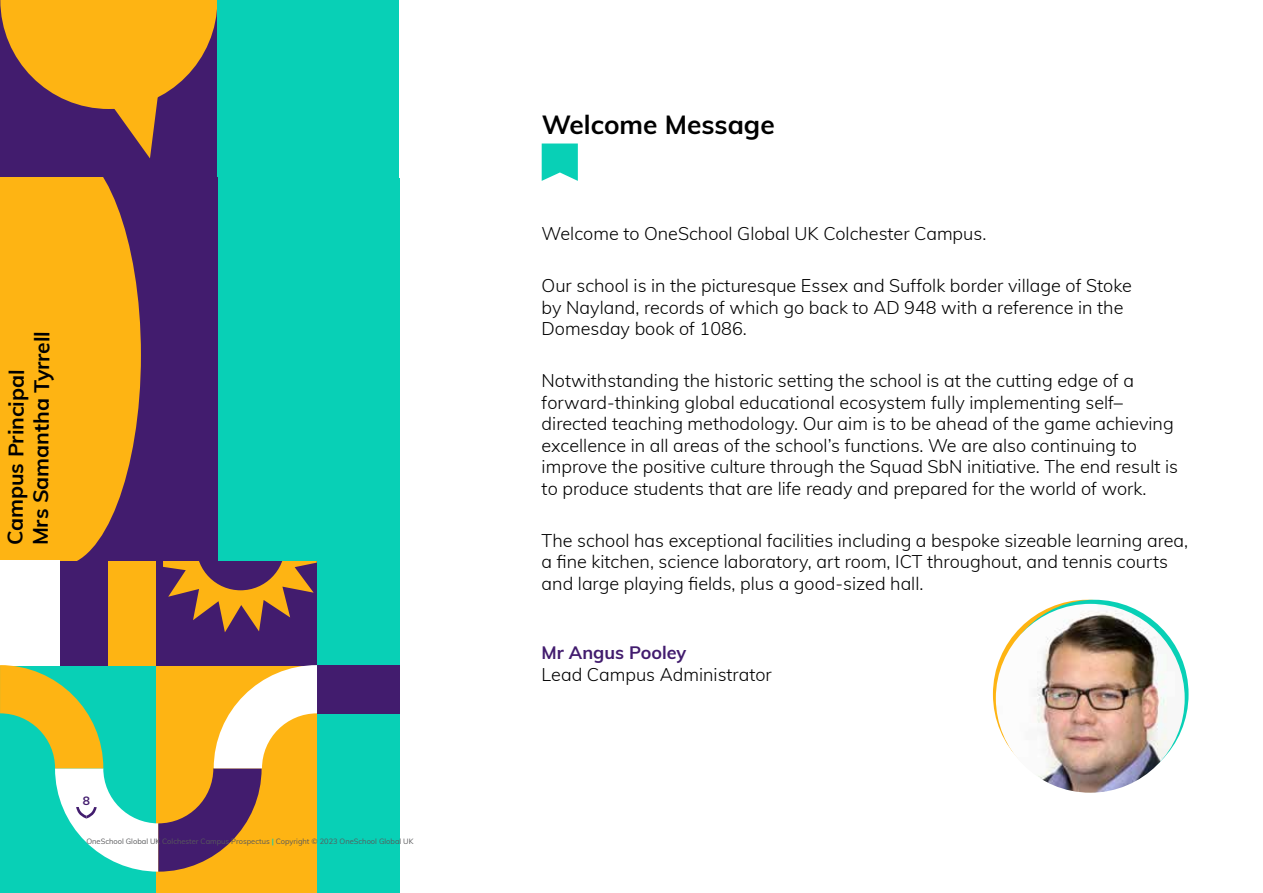
<style>
.page{position:relative;width:1263px;height:893px;background:#fff}
.page>*{position:absolute;margin:0;border:0;box-sizing:border-box;transform-origin:0 0}
.t1{font:700 26.25px "Muli";color:#000}
.t2{font:700 21px/25px "Muli";color:#000}
.t3{font:300 18px/21.6px "Muli";color:#000}
.t4{font:700 18px "Muli";color:#421c6e}
.t5{font:700 12px "Muli";color:#421c6e}
.t6{font:7.5px "Muli";color:#58595b}
.s1{font-weight:700;color:#08d0b6}
</style>
<div class="page">
<div style="left:0;top:0;width:246px;height:178px;background:#421c6e"></div>
<svg style="left:0;top:0;width:217px;height:158px"></svg>
<div style="left:217px;top:0;width:182px;height:178px;background:#08d0b6"></div>
<div style="left:0;top:178px;width:61px;height:383px;background:#feb413"></div>
<div style="left:155px;top:666px;width:162px;height:227px;background:#feb413"></div>
<div style="left:156px;top:559px;width:241px;height:107px;background:#421c6e"></div>
<div style="left:317px;top:559px;width:82px;height:334px;background:#08d0b6"></div>
<svg style="left:163px;top:561px;width:154px;height:71px"></svg>
<div style="left:0;top:666px;width:156px;height:227px;background:#08d0b6"></div>
<div style="left:0;top:560px;width:61px;height:105px;background:#fff"></div>
<div style="left:61px;top:560px;width:47px;height:106px;background:#421c6e"></div>
<div style="left:108px;top:559px;width:48px;height:107px;background:#feb413"></div>
<div style="left:317px;top:665px;width:82px;height:48px;background:#421c6e"></div>
<svg style="left:542px;top:144px;width:36px;height:37px"></svg>
<div style="left:1000px;top:600px;width:188px;height:189px;background:#08d0b6;border-radius:50%"></div>
<img style="left:996px;top:604px;width:189px;height:189px;border-radius:94px">
<div style="left:61px;top:178px;width:156px;height:383px;background:#421c6e"></div>
<svg style="left:61px;top:178px;width:80px;height:383px"></svg>
<div style="left:218px;top:178px;width:181px;height:383px;background:#08d0b6"></div>
<svg style="left:0;top:665px;width:317px;height:207px"></svg>
<p class="t2" style="left:1px;top:545px;width:216px;rotate:-89deg">Campus Principal<br>Mrs Samantha Tyrrell</p>
<p class="t5" style="left:83px;top:792px;width:9px">8</p>
<p class="t6" style="left:86px;top:836px;width:329px">OneSchool Global UK Colchester Campus Prospectus <span class="s1">|</span> Copyright © 2023 OneSchool Global UK</p>
<h1 class="t1" style="left:542px;top:106px;width:234px">Welcome Message</h1>
<p class="t3" style="left:542px;top:222px;width:446px">Welcome to OneSchool Global UK Colchester Campus.</p>
<p class="t3" style="left:542px;top:274px;width:592px">Our school is in the picturesque Essex and Suffolk border village of Stoke by Nayland, records of which go back to AD 948 with a reference in the<br>Domesday book of 1086.</p>
<p class="t3" style="left:542px;top:369px;width:638px">Notwithstanding the historic setting the school is at the cutting edge of a forward-thinking global educational ecosystem fully implementing self– directed teaching methodology. Our aim is to be ahead of the game achieving excellence in all areas of the school’s functions. We are also continuing to improve the positive culture through the Squad SbN initiative. The end result is to produce students that are life ready and prepared for the world of work.</p>
<p class="t3" style="left:542px;top:529px;width:648px">The school has exceptional facilities including a bespoke sizeable learning area, a fine kitchen, science laboratory, art room, ICT throughout, and tennis courts and large playing fields, plus a good-sized hall.</p>
<p class="t4" style="left:542px;top:639px;width:146px">Mr Angus Pooley</p>
<p class="t3" style="left:542px;top:662px;width:232px">Lead Campus Administrator</p>
</div>
